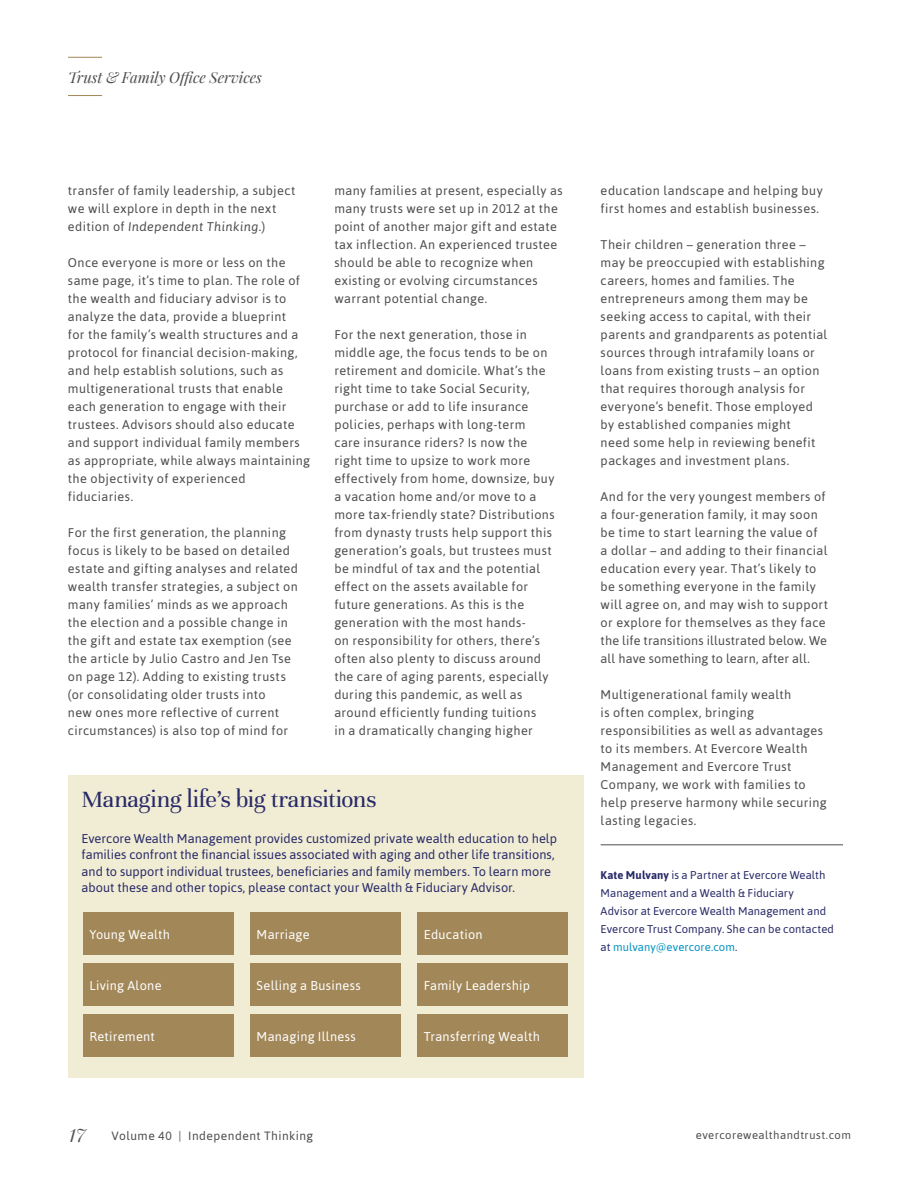
<style>
.page{position:relative;width:918px;height:1188px;background:#fff}
.page>*{position:absolute;margin:0;border:0;box-sizing:border-box;transform-origin:0 0}
.t1{font:25.5px "Unna";letter-spacing:-.01em;color:#282a68}
.t2{font:italic 18px "Playfair Display";color:#4d4d4f}
.t3{font:italic 15px "Playfair Display";color:#4d4d4f}
.t4{font:12.75px/16.5px "Asap";color:#282a68}
.t5{font:12.75px "Asap";letter-spacing:.02em;color:#fff}
.t6{font:12.6px/18px "Asap";letter-spacing:.03em;color:#4d4d4f}
.t7{font:12px "Asap";letter-spacing:.04em;color:#4d4d4f}
.t8{font:11.25px/18px "Asap";letter-spacing:.005em;color:#282a68}
.t9{font:11.25px "Asap";letter-spacing:.04em;color:#4d4d4f}
.s1{font-style:italic}
.s2{font-weight:700}
.s3{color:#0092c1}
</style>
<div class="page">
<hr style="left:601px;top:845px;width:242px;height:1px;background:#4d4d4f">
<div style="left:68px;top:775px;width:516px;height:302px;background:#f1ecd4"></div>
<div style="left:83px;top:912px;width:150px;height:42px;background:#a28758"></div>
<div style="left:250px;top:912px;width:151px;height:42px;background:#a28758"></div>
<div style="left:417px;top:912px;width:151px;height:42px;background:#a28758"></div>
<div style="left:83px;top:963px;width:150px;height:42px;background:#a28758"></div>
<div style="left:250px;top:963px;width:151px;height:42px;background:#a28758"></div>
<div style="left:417px;top:963px;width:151px;height:42px;background:#a28758"></div>
<div style="left:83px;top:1014px;width:150px;height:43px;background:#a28758"></div>
<div style="left:250px;top:1014px;width:151px;height:43px;background:#a28758"></div>
<div style="left:417px;top:1014px;width:151px;height:43px;background:#a28758"></div>
<hr style="left:68px;top:57px;width:34px;height:1px;background:#a28758">
<hr style="left:68px;top:95px;width:34px;height:1px;background:#a28758">
<p class="t3" style="left:68px;top:67px;width:195px">Trust &amp; Family Office Services</p>
<p class="t6" style="left:68px;top:181px;width:229px">transfer of family leadership, a subject we will explore in depth in the next edition of <span class="s1">Independent Thinking</span>.)</p>
<p class="t6" style="left:68px;top:253px;width:244px">Once everyone is more or less on the same page, it’s time to plan. The role of the wealth and fiduciary advisor is to analyze the data, provide a blueprint<br>for the family’s wealth structures and a protocol for financial decision-making, and help establish solutions, such as multigenerational trusts that enable each generation to engage with their trustees. Advisors should also educate and support individual family members as appropriate, while always maintaining the objectivity of experienced fiduciaries.</p>
<p class="t6" style="left:68px;top:523px;width:232px">For the first generation, the planning focus is likely to be based on detailed estate and gifting analyses and related wealth transfer strategies, a subject on many families’ minds as we approach the election and a possible change in the gift and estate tax exemption (see the article by Julio Castro and Jen Tse on page 12). Adding to existing trusts (or consolidating older trusts into<br>new ones more reflective of current circumstances) is also top of mind for</p>
<p class="t6" style="left:334px;top:181px;width:230px">many families at present, especially as many trusts were set up in 2012 at the point of another major gift and estate tax inflection. An experienced trustee should be able to recognize when existing or evolving circumstances warrant potential change.</p>
<p class="t6" style="left:334px;top:325px;width:222px">For the next generation, those in middle age, the focus tends to be on retirement and domicile. What’s the right time to take Social Security, purchase or add to life insurance policies, perhaps with long-term<br>care insurance riders? Is now the right time to upsize to work more effectively from home, downsize, buy a vacation home and/or move to a more tax-friendly state? Distributions from dynasty trusts help support this generation’s goals, but trustees must be mindful of tax and the potential effect on the assets available for future generations. As this is the generation with the most hands-<br>on responsibility for others, there’s often also plenty to discuss around the care of aging parents, especially during this pandemic, as well as around efficiently funding tuitions<br>in a dramatically changing higher</p>
<h1 class="t1" style="left:82px;top:785px;width:297px">Managing life’s big transitions</h1>
<p class="t4" style="left:82px;top:830px;width:477px">Evercore Wealth Management provides customized private wealth education to help families confront the financial issues associated with aging and other life transitions, and to support individual trustees, beneficiaries and family members. To learn more about these and other topics, please contact your Wealth &amp; Fiduciary Advisor.</p>
<p class="t5" style="left:89px;top:927px;width:82px">Young Wealth</p>
<p class="t5" style="left:257px;top:927px;width:55px">Marriage</p>
<p class="t5" style="left:424px;top:927px;width:60px">Education</p>
<p class="t5" style="left:89px;top:978px;width:74px">Living Alone</p>
<p class="t5" style="left:257px;top:978px;width:106px">Selling a Business</p>
<p class="t5" style="left:424px;top:978px;width:108px">Family Leadership</p>
<p class="t5" style="left:89px;top:1029px;width:67px">Retirement</p>
<p class="t5" style="left:257px;top:1029px;width:101px">Managing Illness</p>
<p class="t5" style="left:424px;top:1029px;width:118px">Transferring Wealth</p>
<p class="t6" style="left:601px;top:182px;width:224px">education landscape and helping buy first homes and establish businesses.</p>
<p class="t6" style="left:601px;top:236px;width:228px">Their children – generation three – may be preoccupied with establishing careers, homes and families. The entrepreneurs among them may be seeking access to capital, with their parents and grandparents as potential sources through intrafamily loans or loans from existing trusts – an option that requires thorough analysis for everyone’s benefit. Those employed by established companies might<br>need some help in reviewing benefit packages and investment plans.</p>
<p class="t6" style="left:601px;top:488px;width:229px">And for the very youngest members of a four-generation family, it may soon be time to start learning the value of<br>a dollar – and adding to their financial education every year. That’s likely to be something everyone in the family will agree on, and may wish to support or explore for themselves as they face the life transitions illustrated below. We all have something to learn, after all.</p>
<p class="t6" style="left:601px;top:686px;width:228px">Multigenerational family wealth<br>is often complex, bringing responsibilities as well as advantages to its members. At Evercore Wealth<br>Management and Evercore Trust<br>Company, we work with families to help preserve harmony while securing lasting legacies.</p>
<p class="t8" style="left:601px;top:866px;width:235px"><span class="s2">Kate Mulvany</span> is a Partner at Evercore Wealth Management and a Wealth &amp; Fiduciary Advisor at Evercore Wealth Management and Evercore Trust Company. She can be contacted at <span class="s3">mulvany@evercore.com</span>.</p>
<h2 class="t2" style="left:69px;top:1123px;width:18px">17</h2>
<p class="t7" style="left:112px;top:1128px;width:203px">Volume 40 | Independent Thinking</p>
<p class="t9" style="left:696px;top:1128px;width:157px">evercorewealthandtrust.com</p>
</div>
